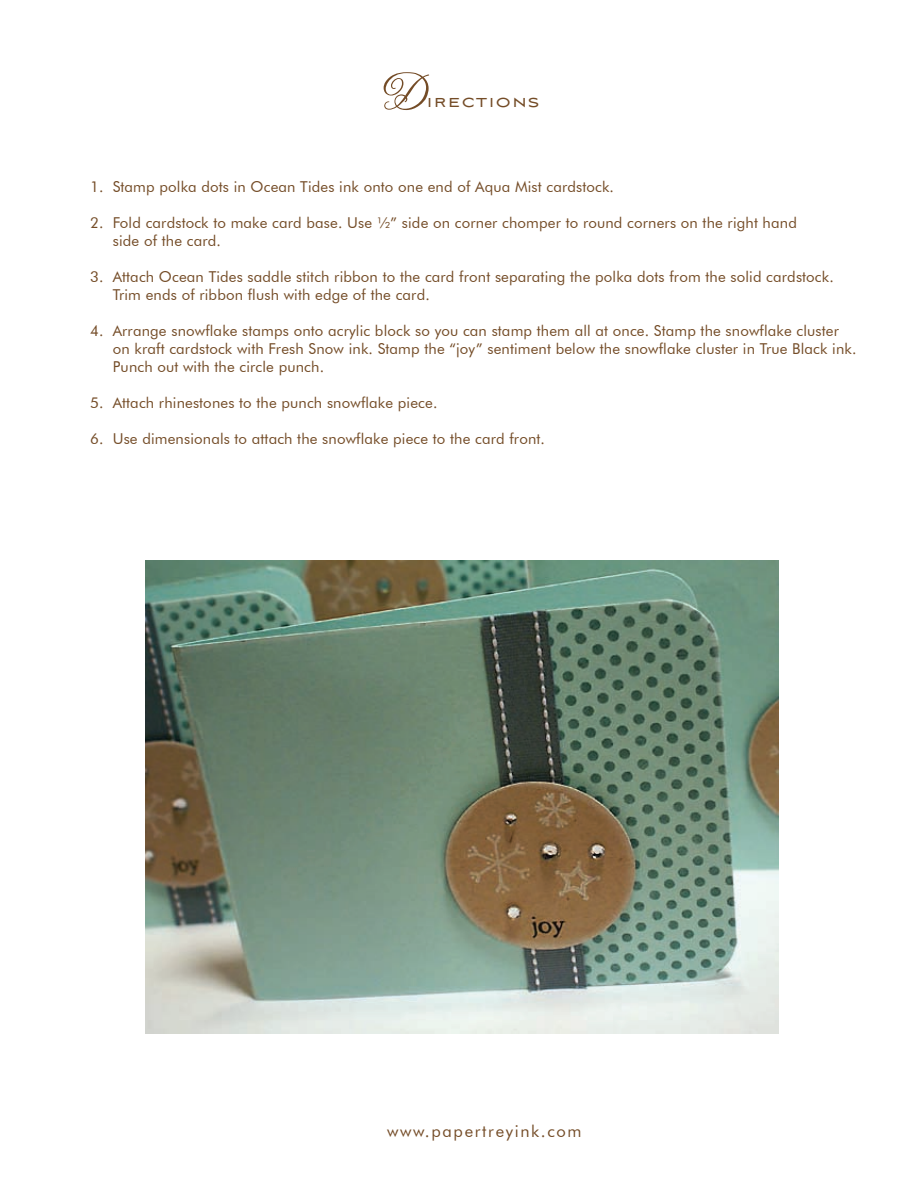
<style>
.page{position:relative;width:918px;height:1188px;background:#fff}
.page>*{position:absolute;margin:0;border:0;box-sizing:border-box;transform-origin:0 0}
.t1{font:54px "Jackie OROB";color:#744c27}
.t2{font:18px "Aviano Sans";letter-spacing:.1em;color:#744c27}
.t3{font:16.5px "Futura BT";letter-spacing:.1em;color:#744c27}
.t4{font:15px/18px "Futura BT";letter-spacing:.01em;color:#744c27}
</style>
<div class="page">
<img style="left:146px;top:561px;width:632px;height:473px">
<p class="t1" style="left:383px;top:63px;width:42px">D</p>
<p class="t2" style="left:427px;top:92px;width:114px">irections</p>
<p class="t4" style="left:90px;top:177px;width:525px">1. Stamp polka dots in Ocean Tides ink onto one end of Aqua Mist cardstock.</p>
<p class="t4" style="left:113px;top:213px;width:686px;text-indent:-23px">2. Fold cardstock to make card base. Use ½” side on corner chomper to round corners on the right hand side of the card.</p>
<p class="t4" style="left:113px;top:267px;width:722px;text-indent:-23px">3. Attach Ocean Tides saddle stitch ribbon to the card front separating the polka dots from the solid cardstock.<br>Trim ends of ribbon flush with edge of the card.</p>
<p class="t4" style="left:113px;top:321px;width:745px;text-indent:-23px">4. Arrange snowflake stamps onto acrylic block so you can stamp them all at once. Stamp the snowflake cluster on kraft cardstock with Fresh Snow ink. Stamp the “joy” sentiment below the snowflake cluster in True Black ink.<br>Punch out with the circle punch.</p>
<p class="t4" style="left:90px;top:393px;width:349px">5. Attach rhinestones to the punch snowflake piece.</p>
<p class="t4" style="left:90px;top:429px;width:457px">6. Use dimensionals to attach the snowflake piece to the card front.</p>
<p class="t3" style="left:387px;top:1121px;width:196px">www.papertreyink.com</p>
</div>
